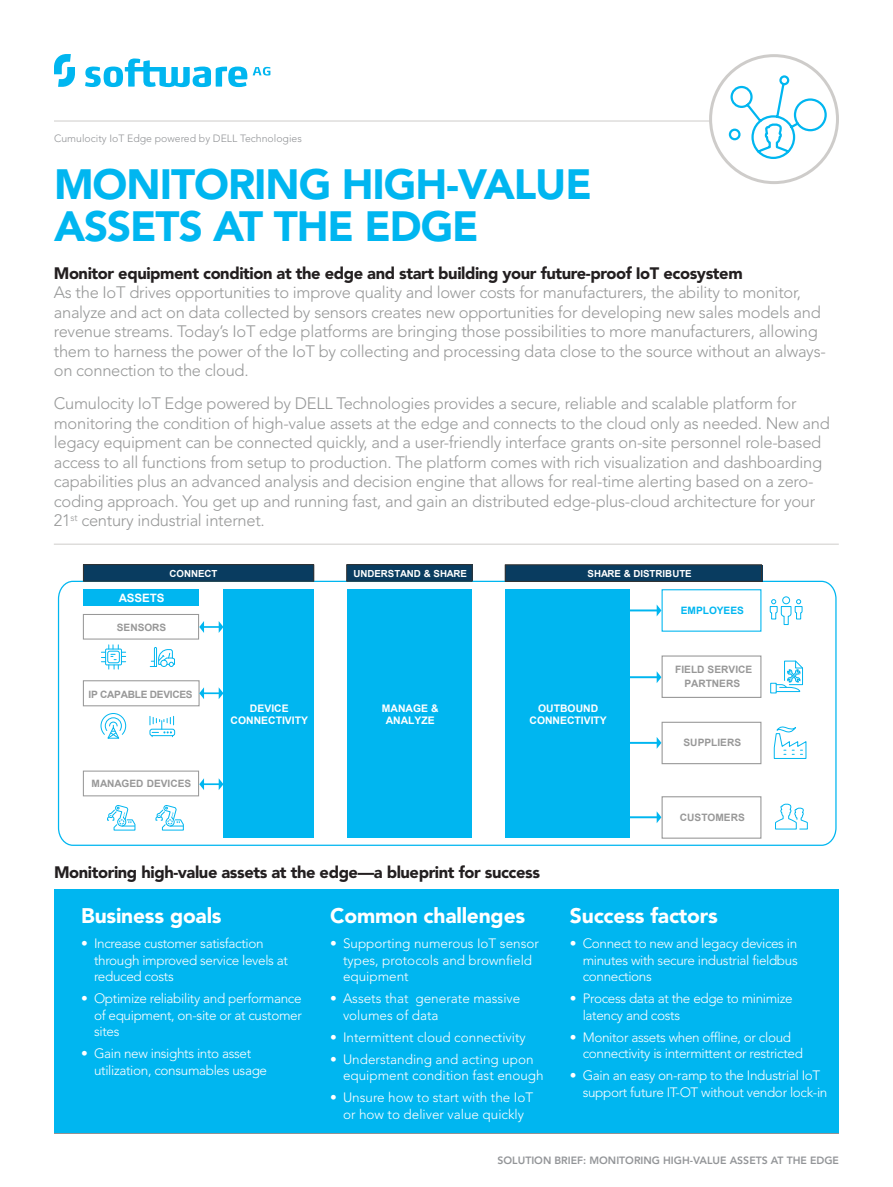
<style>
.page{position:relative;width:893px;height:1187px;background:#fff}
.page>*{position:absolute;margin:0;border:0;box-sizing:border-box;transform-origin:0 0}
.Black_Headline_1_-_L{font:900 42px/42px "Avenir LT Std";letter-spacing:-.025em;color:#00b6f0}
.Blue_Headline_2_-_Bo{font:900 21px "Avenir LT Std";letter-spacing:-.01em;color:#fff}
.Intro_Copy_-_Light_1{font:300 16.5px/19.5px "Avenir LT Std";letter-spacing:-.015em;color:#989999}
.Intro_Subhead_-_Bold{font:900 16.5px "Avenir LT Std";letter-spacing:-.025em;color:#231f20}
.t1{font:300 13.5px/16.5px "Avenir LT Std";letter-spacing:-.025em;color:#fff}
.t2{font:300 13.5px/16.5px "Avenir LT Std";color:#fff}
.t3{font:700 11.55px "Arial";letter-spacing:.005em;color:#fff}
.t4{font:800 10.5px "Avenir LT Std";color:#939598}
.Page_Numbers_-_Light{font:300 10.5px "Avenir LT Std";color:#939598}
.t5{font:700 10.35px/12.5px "Arial";color:#fff;text-align:center}
.t6{font:700 10.2px/13.2px "Arial";color:#989898;text-align:center}
.t7{font:700 10.2px "Arial";letter-spacing:.005em;color:#00b6f0}
.t8{font:700 10.05px "Arial";color:#989898}
.t9{font:700 10.05px "Arial";letter-spacing:-.025em;color:#989898}
.t10{font:700 9.75px "Arial";letter-spacing:-.005em;color:#fff}
</style>
<div class="page">
<svg style="left:54px;top:54px;width:216px;height:33px"></svg>
<hr style="left:54px;top:1132px;width:785px;height:1px;background:#231f20">
<hr style="left:54px;top:121px;width:656px;height:1px;background:#ceccca">
<div style="left:709px;top:54px;width:130px;height:130px;border:3px solid #ceccca;border-radius:50%"></div>
<svg style="left:728px;top:74px;width:100px;height:86px"></svg>
<svg style="left:57px;top:580px;width:780px;height:266px"></svg>
<div style="left:83px;top:589px;width:116px;height:17px;background:#00b6f0"></div>
<div style="left:83px;top:564px;width:231px;height:17px;background:#093c60"></div>
<div style="left:83px;top:564px;width:231px;height:17px;border:1px solid #323333"></div>
<div style="left:83px;top:770px;width:116px;height:26px;border:1px solid #989898"></div>
<div style="left:83px;top:614px;width:116px;height:25px;border:1px solid #989898"></div>
<div style="left:83px;top:680px;width:117px;height:26px;border:1px solid #989898"></div>
<svg style="left:199px;top:621px;width:24px;height:12px"></svg>
<div style="left:662px;top:589px;width:99px;height:42px;border:1px solid #00b6f0"></div>
<div style="left:662px;top:721px;width:99px;height:43px;border:1px solid #989898"></div>
<div style="left:662px;top:796px;width:99px;height:42px;border:1px solid #989898"></div>
<div style="left:662px;top:655px;width:99px;height:43px;border:1px solid #989898"></div>
<hr style="left:627px;top:609px;width:31px;height:2px;background:#00b6f0">
<svg style="left:657px;top:604px;width:4px;height:12px"></svg>
<div style="left:224px;top:589px;width:90px;height:248px;background:#00b6f0"></div>
<svg style="left:100px;top:712px;width:26px;height:27px"></svg>
<div style="left:150px;top:728px;width:25px;height:8px;border:1px solid #00b6f0;border-radius:2px"></div>
<svg style="left:150px;top:716px;width:24px;height:20px"></svg>
<svg style="left:150px;top:647px;width:25px;height:20px"></svg>
<svg style="left:101px;top:644px;width:25px;height:25px"></svg>
<svg style="left:769px;top:599px;width:34px;height:26px"></svg>
<div style="left:782px;top:596px;width:8px;height:8px;border:1px solid #00b6f0;border-radius:50%"></div>
<svg style="left:775px;top:802px;width:33px;height:27px"></svg>
<svg style="left:773px;top:721px;width:34px;height:38px"></svg>
<div style="left:770px;top:682px;width:7px;height:11px;border:1px solid #00b6f0"></div>
<svg style="left:775px;top:660px;width:28px;height:32px"></svg>
<svg style="left:155px;top:804px;width:29px;height:26px"></svg>
<svg style="left:107px;top:804px;width:29px;height:26px"></svg>
<div style="left:347px;top:564px;width:126px;height:17px;background:#093c60"></div>
<div style="left:346px;top:564px;width:127px;height:17px;border:1px solid #323333"></div>
<svg style="left:199px;top:687px;width:24px;height:12px"></svg>
<svg style="left:199px;top:778px;width:24px;height:12px"></svg>
<div style="left:347px;top:589px;width:125px;height:248px;background:#00b6f0"></div>
<div style="left:505px;top:589px;width:125px;height:248px;background:#00b6f0"></div>
<div style="left:506px;top:564px;width:257px;height:17px;background:#093c60"></div>
<div style="left:505px;top:564px;width:257px;height:18px;border:1px solid #323333"></div>
<hr style="left:627px;top:676px;width:31px;height:2px;background:#00b6f0">
<svg style="left:657px;top:671px;width:4px;height:12px"></svg>
<hr style="left:627px;top:741px;width:31px;height:2px;background:#00b6f0">
<svg style="left:657px;top:736px;width:4px;height:12px"></svg>
<hr style="left:627px;top:816px;width:31px;height:2px;background:#00b6f0">
<svg style="left:657px;top:811px;width:4px;height:12px"></svg>
<div style="left:54px;top:889px;width:785px;height:243px;background:#00b6f0"></div>
<hr style="left:54px;top:543px;width:785px;height:1px;background:#ceccca">
<p class="Page_Numbers_-_Light" style="left:54px;top:132px;width:249px">Cumulocity IoT Edge powered by DELL Technologies</p>
<p class="Black_Headline_1_-_L" style="left:54px;top:164px;width:539px">MONITORING HIGH-VALUE<br>ASSETS AT THE EDGE</p>
<p class="Intro_Subhead_-_Bold" style="left:54px;top:263px;width:690px">Monitor equipment condition at the edge and start building your future-proof IoT ecosystem</p>
<p class="Intro_Copy_-_Light_1" style="left:54px;top:283px;width:774px">As the IoT drives opportunities to improve quality and lower costs for manufacturers, the ability to monitor, analyze and act on data collected by sensors creates new opportunities for developing new sales models and revenue streams. Today’s IoT edge platforms are bringing those possibilities to more manufacturers, allowing them to harness the power of the IoT by collecting and processing data close to the source without an always&shy;on connection to the cloud.</p>
<p class="Intro_Copy_-_Light_1" style="left:54px;top:394px;width:777px">Cumulocity IoT Edge powered by DELL Technologies provides a secure, reliable and scalable platform for monitoring the condition of high-value assets at the edge and connects to the cloud only as needed. New and legacy equipment can be connected quickly, and a user-friendly interface grants on-site personnel role-based access to all functions from setup to production. The platform comes with rich visualization and dashboarding capabilities plus an advanced analysis and decision engine that allows for real-time alerting based on a zero&shy;coding approach. You get up and running fast, and gain an distributed edge-plus-cloud architecture for your 21<sup>st</sup> century industrial internet.</p>
<p class="t10" style="left:170px;top:567px;width:49px">CONNECT</p>
<p class="t3" style="left:119px;top:590px;width:47px">ASSETS</p>
<p class="t8" style="left:117px;top:621px;width:51px">SENSORS</p>
<p class="t9" style="left:89px;top:687px;width:106px">IP CAPABLE DEVICES</p>
<p class="t8" style="left:92px;top:776px;width:101px">MANAGED DEVICES</p>
<p class="t5" style="left:231px;top:702px;width:79px">DEVICE<br>CONNECTIVITY</p>
<p class="t10" style="left:353px;top:567px;width:115px">UNDERSTAND &amp; SHARE</p>
<p class="t10" style="left:587px;top:567px;width:106px">SHARE &amp; DISTRIBUTE</p>
<p class="t7" style="left:681px;top:603px;width:65px">EMPLOYEES</p>
<p class="t6" style="left:675px;top:663px;width:79px">FIELD SERVICE<br>PARTNERS</p>
<p class="t5" style="left:382px;top:702px;width:58px">MANAGE &amp;<br>ANALYZE</p>
<p class="t5" style="left:529px;top:702px;width:79px">OUTBOUND<br>CONNECTIVITY</p>
<p class="t6" style="left:683px;top:736px;width:59px">SUPPLIERS</p>
<p class="t6" style="left:680px;top:810px;width:67px">CUSTOMERS</p>
<p class="Intro_Subhead_-_Bold" style="left:54px;top:862px;width:488px">Monitoring high-value assets at the edge—a blueprint for success</p>
<p class="Blue_Headline_2_-_Bo" style="left:81px;top:902px;width:142px">Business goals</p>
<p class="t1" style="left:94px;top:935px;width:195px;text-indent:-13px">• Increase customer satisfaction through improved service levels at reduced costs</p>
<p class="t1" style="left:94px;top:990px;width:209px;text-align:justify;text-indent:-13px">• Optimize reliability and performance of equipment, on-site or at customer sites</p>
<p class="t1" style="left:94px;top:1045px;width:175px;text-indent:-13px">• Gain new insights into asset utilization, consumables usage</p>
<p class="Blue_Headline_2_-_Bo" style="left:330px;top:902px;width:196px">Common challenges</p>
<p class="t2" style="left:343px;top:935px;width:197px;text-indent:-13px">• Supporting numerous IoT sensor types, protocols and brownfield equipment</p>
<p class="t2" style="left:343px;top:990px;width:179px;text-indent:-13px">• Assets that generate massive volumes of data</p>
<p class="t2" style="left:330px;top:1028px;width:197px">• Intermittent cloud connectivity</p>
<p class="t2" style="left:343px;top:1050px;width:202px;text-indent:-13px">• Understanding and acting upon equipment condition fast enough</p>
<p class="t2" style="left:330px;top:1089px;width:204px;text-align:center">• Unsure how to start with the IoT or how to deliver value quickly</p>
<p class="Blue_Headline_2_-_Bo" style="left:570px;top:902px;width:149px">Success factors</p>
<p class="t1" style="left:583px;top:935px;width:217px;text-align:justify;text-indent:-13px">• Connect to new and legacy devices in minutes with secure industrial fieldbus connections</p>
<p class="t1" style="left:583px;top:990px;width:212px;text-indent:-13px">• Process data at the edge to minimize latency and costs</p>
<p class="t1" style="left:583px;top:1028px;width:222px;text-indent:-13px">• Monitor assets when offline, or cloud connectivity is intermittent or restricted</p>
<p class="t1" style="left:583px;top:1067px;width:246px;text-indent:-13px">• Gain an easy on-ramp to the Industrial IoT support future IT-OT without vendor lock-in</p>
<p class="t4" style="left:497px;top:1153px;width:343px">SOLUTION BRIEF: MONITORING HIGH-VALUE ASSETS AT THE EDGE</p>
</div>
